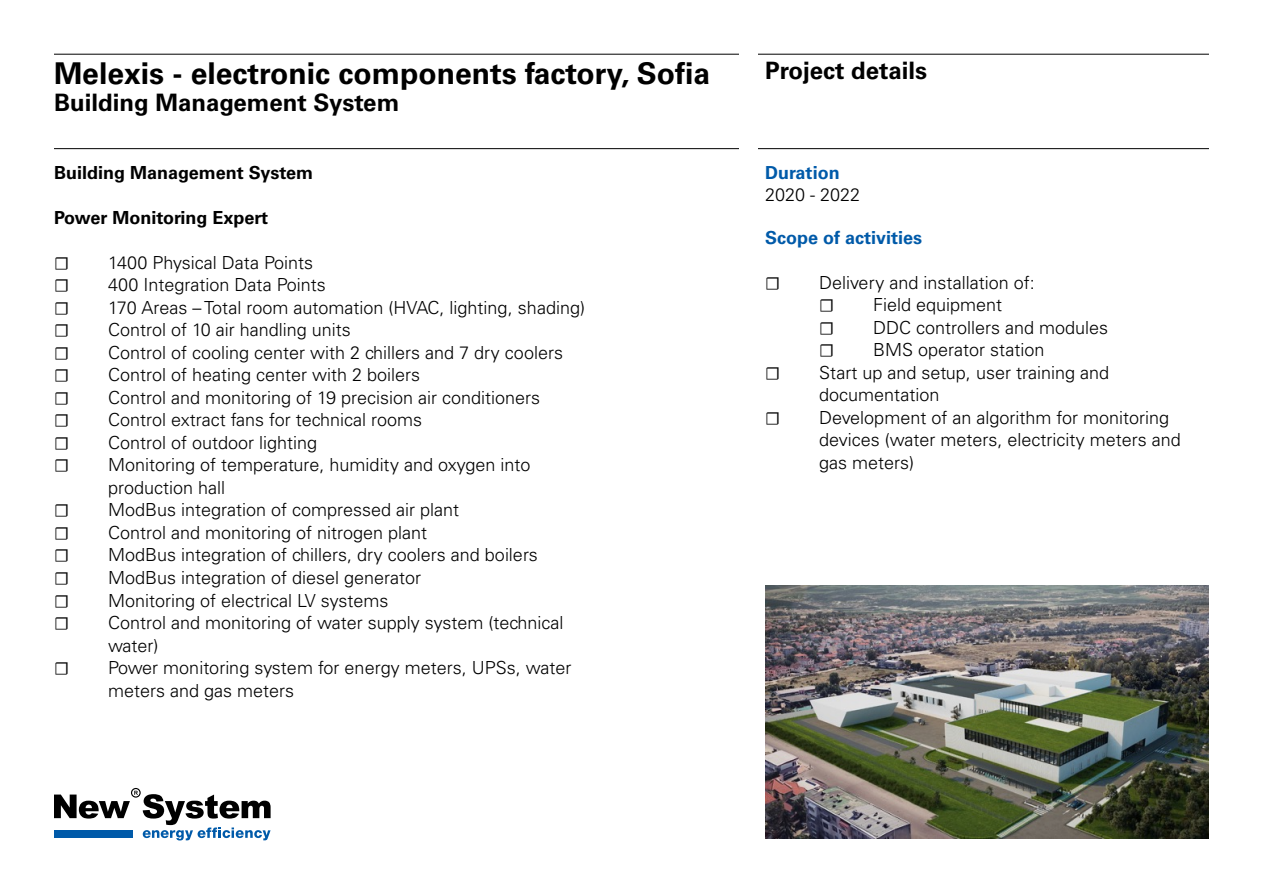
<style>
.page{position:relative;width:1263px;height:893px;background:#fff}
.page>*{position:absolute;margin:0;border:0;box-sizing:border-box;transform-origin:0 0}
.t1{font:700 30px "Univers LT Std";color:#000}
.t2{font:700 24px "Univers LT Std";color:#000}
.t3{font:300 18px/22.5px "Univers LT Std";color:#000}
.t4{font:700 18px "Univers LT Std";color:#000}
.t5{font:700 18px "Univers LT Std";color:#005aa9}
.t6{font:18px "Minion Pro";color:#000}
</style>
<div class="page">
<svg style="left:54px;top:788px;width:217px;height:52px"></svg>
<div style="left:54px;top:830px;width:79px;height:8px;background:#005aa9"></div>
<hr style="left:54px;top:54px;width:1155px;height:1px;background:#000">
<hr style="left:54px;top:148px;width:1155px;height:1px;background:#000">
<div style="left:740px;top:39px;width:18px;height:125px;background:#fff"></div>
<img style="left:765px;top:585px;width:444px;height:254px">
<h1 class="t1" style="left:54px;top:55px;width:658px">Melexis - electronic components factory, Sofia</h1>
<h2 class="t2" style="left:54px;top:88px;width:347px">Building Management System</h2>
<p class="t4" style="left:54px;top:162px;width:260px">Building Management System</p>
<p class="t4" style="left:54px;top:207px;width:216px">Power Monitoring Expert</p>
<p class="t6" style="left:54px;top:251px;width:17px">☐</p>
<p class="t3" style="left:108px;top:251px;width:207px">1400 Physical Data Points</p>
<p class="t6" style="left:54px;top:274px;width:17px">☐</p>
<p class="t3" style="left:108px;top:274px;width:219px">400 Integration Data Points</p>
<p class="t6" style="left:54px;top:296px;width:17px">☐</p>
<p class="t3" style="left:108px;top:296px;width:478px">170 Areas – Total room automation (HVAC, lighting, shading)</p>
<p class="t6" style="left:54px;top:319px;width:17px">☐</p>
<p class="t3" style="left:108px;top:319px;width:244px">Control of 10 air handling units</p>
<p class="t6" style="left:54px;top:341px;width:17px">☐</p>
<p class="t3" style="left:108px;top:341px;width:456px">Control of cooling center with 2 chillers and 7 dry coolers</p>
<p class="t6" style="left:54px;top:364px;width:17px">☐</p>
<p class="t3" style="left:108px;top:364px;width:314px">Control of heating center with 2 boilers</p>
<p class="t6" style="left:54px;top:386px;width:17px">☐</p>
<p class="t3" style="left:108px;top:386px;width:434px">Control and monitoring of 19 precision air conditioners</p>
<p class="t6" style="left:54px;top:409px;width:17px">☐</p>
<p class="t3" style="left:108px;top:409px;width:316px">Control extract fans for technical rooms</p>
<p class="t6" style="left:54px;top:431px;width:17px">☐</p>
<p class="t3" style="left:108px;top:431px;width:211px">Control of outdoor lighting</p>
<p class="t6" style="left:54px;top:454px;width:17px">☐</p>
<p class="t3" style="left:108px;top:454px;width:424px">Monitoring of temperature, humidity and oxygen into production hall</p>
<p class="t6" style="left:54px;top:499px;width:17px">☐</p>
<p class="t3" style="left:108px;top:499px;width:353px">ModBus integration of compressed air plant</p>
<p class="t6" style="left:54px;top:521px;width:17px">☐</p>
<p class="t3" style="left:108px;top:521px;width:321px">Control and monitoring of nitrogen plant</p>
<p class="t6" style="left:54px;top:544px;width:17px">☐</p>
<p class="t3" style="left:108px;top:544px;width:431px">ModBus integration of chillers, dry coolers and boilers</p>
<p class="t6" style="left:54px;top:566px;width:17px">☐</p>
<p class="t3" style="left:108px;top:566px;width:315px">ModBus integration of diesel generator</p>
<p class="t6" style="left:54px;top:589px;width:17px">☐</p>
<p class="t3" style="left:108px;top:589px;width:282px">Monitoring of electrical LV systems</p>
<p class="t6" style="left:54px;top:611px;width:17px">☐</p>
<p class="t3" style="left:108px;top:611px;width:457px">Control and monitoring of water supply system (technical water)</p>
<p class="t6" style="left:54px;top:656px;width:17px">☐</p>
<p class="t3" style="left:108px;top:656px;width:465px">Power monitoring system for energy meters, UPSs, water meters and gas meters</p>
<h2 class="t2" style="left:765px;top:57px;width:164px">Project details</h2>
<p class="t5" style="left:765px;top:162px;width:76px">Duration</p>
<p class="t3" style="left:765px;top:183px;width:97px">2020 - 2022</p>
<p class="t5" style="left:765px;top:227px;width:159px">Scope of activities</p>
<p class="t6" style="left:765px;top:271px;width:17px">☐</p>
<p class="t3" style="left:819px;top:271px;width:217px">Delivery and installation of:</p>
<p class="t6" style="left:819px;top:293px;width:17px">☐</p>
<p class="t3" style="left:873px;top:294px;width:131px">Field equipment</p>
<p class="t6" style="left:819px;top:316px;width:17px">☐</p>
<p class="t3" style="left:873px;top:316px;width:237px">DDC controllers and modules</p>
<p class="t6" style="left:819px;top:338px;width:17px">☐</p>
<p class="t3" style="left:873px;top:339px;width:173px">BMS operator station</p>
<p class="t6" style="left:765px;top:361px;width:17px">☐</p>
<p class="t3" style="left:819px;top:361px;width:291px">Start up and setup, user training and documentation</p>
<p class="t6" style="left:765px;top:406px;width:17px">☐</p>
<p class="t3" style="left:819px;top:406px;width:363px">Development of an algorithm for monitoring devices (water meters, electricity meters and gas meters)</p>
</div>
